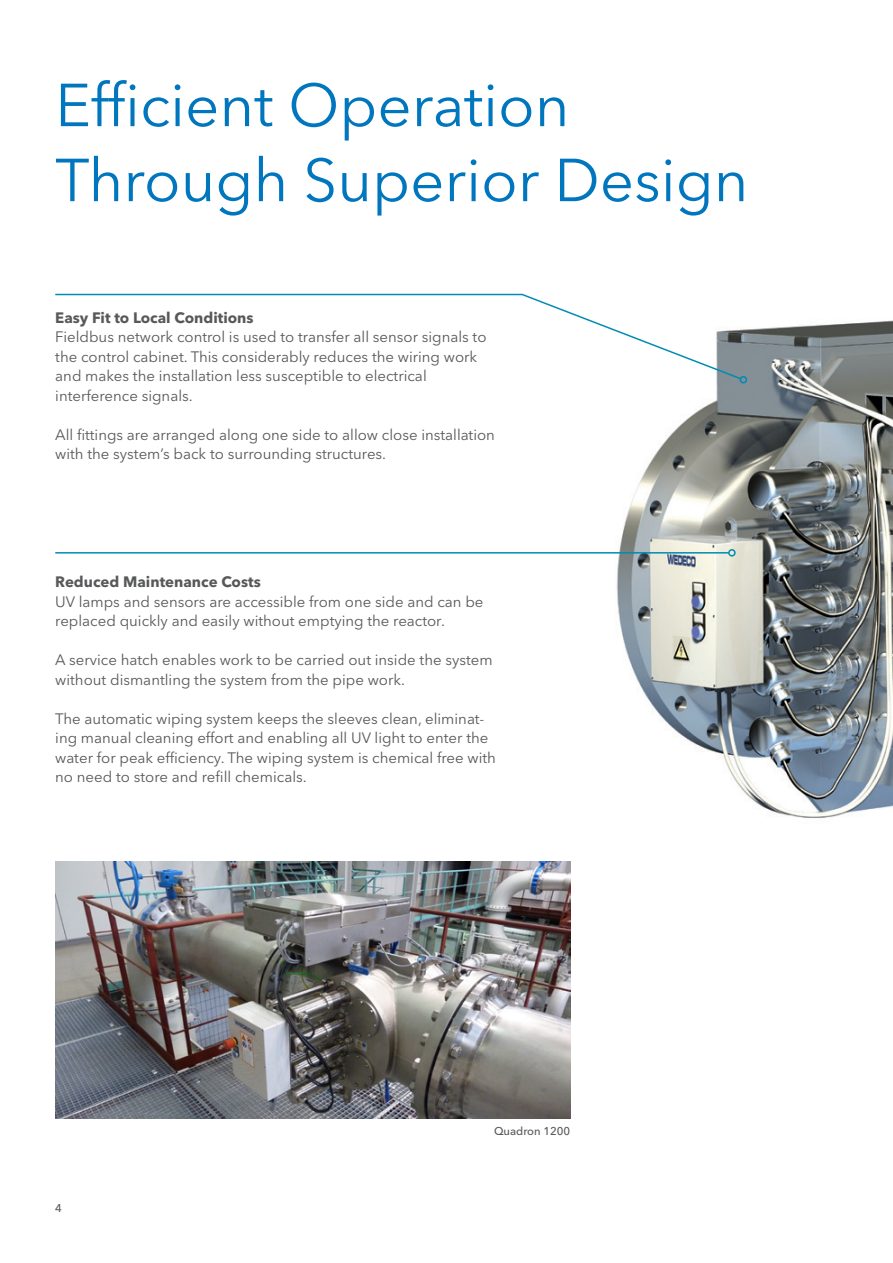
<style>
.page{position:relative;width:893px;height:1263px;background:#fff}
.page>*{position:absolute;margin:0;border:0;box-sizing:border-box;transform-origin:0 0}
.Interior_Headline{font:60px/75px "Avenir Next LT Pro";color:#0076be}
.Cover_Secondary_Me{font:15px/19.5px "Avenir Next LT Pro";color:#57585a}
.Cover_Secondary_Me-2{font:700 15px "Avenir Next LT Pro";color:#57585a}
.Cover_Secondary_Me-3{font:500 11.25px "Avenir Next LT Pro";color:#57585a}
.Body_small{font:500 11.25px "Avenir Next LT Pro";color:#57585a}
</style>
<div class="page">
<img style="left:570px;top:320px;width:323px;height:561px">
<img style="left:55px;top:861px;width:515px;height:257px">
<svg style="left:55px;top:293px;width:687px;height:88px"></svg>
<div style="left:740px;top:376px;width:7px;height:7px;border:2px solid #008bb3;border-radius:50%"></div>
<hr style="left:55px;top:552px;width:674px;height:2px;background:#008bb3">
<div style="left:728px;top:549px;width:8px;height:8px;border:2px solid #008bb3;border-radius:50%"></div>
<p class="Interior_Headline" style="left:55px;top:68px;width:695px">Efficient Operation<br>Through Superior Design</p>
<p class="Cover_Secondary_Me-2" style="left:55px;top:308px;width:200px">Easy Fit to Local Conditions</p>
<p class="Cover_Secondary_Me" style="left:55px;top:327px;width:433px">Fieldbus network control is used to transfer all sensor signals to the control cabinet. This considerably reduces the wiring work and makes the installation less susceptible to electrical interference signals.</p>
<p class="Cover_Secondary_Me" style="left:55px;top:425px;width:441px">All fittings are arranged along one side to allow close installation with the system’s back to surrounding structures.</p>
<p class="Cover_Secondary_Me-2" style="left:55px;top:572px;width:207px">Reduced Maintenance Costs</p>
<p class="Cover_Secondary_Me" style="left:55px;top:591px;width:430px">UV lamps and sensors are accessible from one side and can be replaced quickly and easily without emptying the reactor.</p>
<p class="Cover_Secondary_Me" style="left:55px;top:650px;width:439px">A service hatch enables work to be carried out inside the system without dismantling the system from the pipe work.</p>
<p class="Cover_Secondary_Me" style="left:55px;top:708px;width:442px">The automatic wiping system keeps the sleeves clean, eliminat&shy;ing manual cleaning effort and enabling all UV light to enter the water for peak efficiency. The wiping system is chemical free with no need to store and refill chemicals.</p>
<p class="Body_small" style="left:55px;top:1201px;width:8px">4</p>
<p class="Cover_Secondary_Me-3" style="left:494px;top:1125px;width:78px">Quadron 1200</p>
</div>
